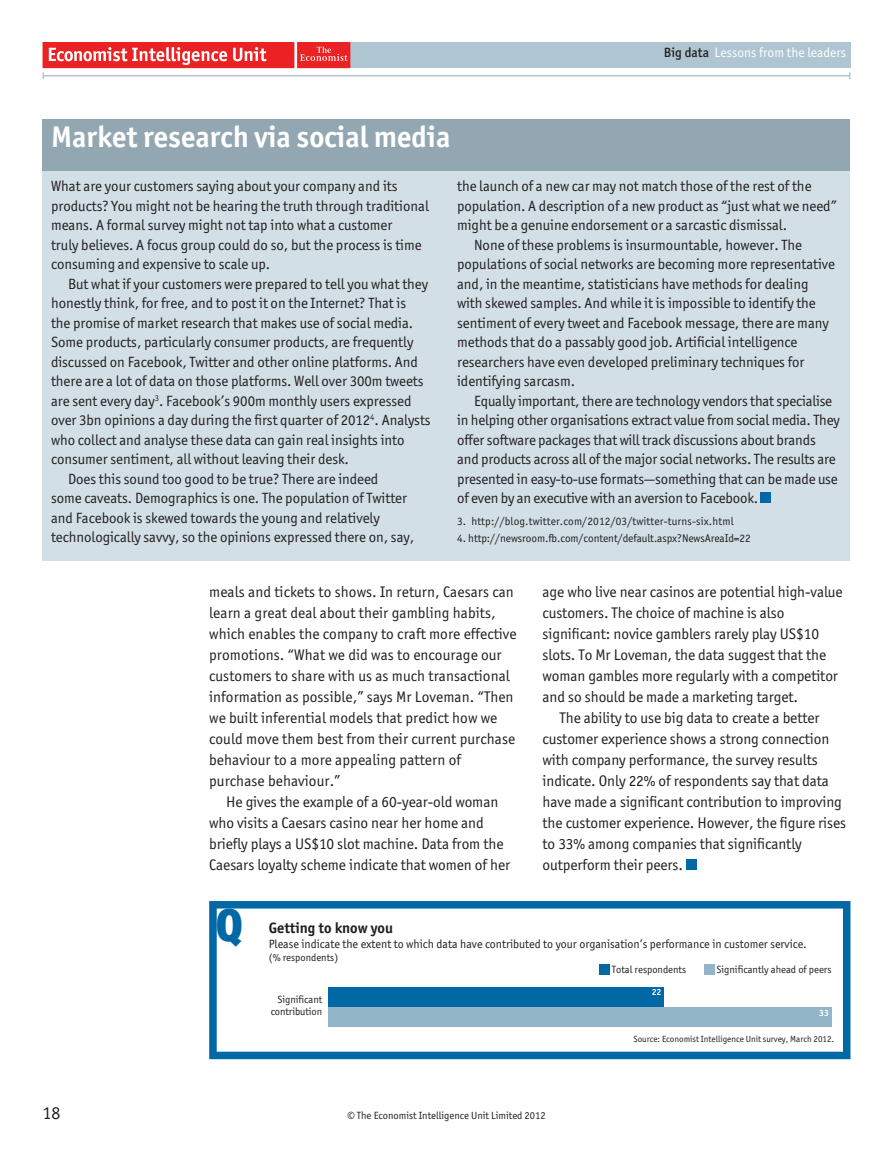
<style>
.page{position:relative;width:893px;height:1149px;background:#fff}
.page>*{position:absolute;margin:0;border:0;box-sizing:border-box;transform-origin:0 0}
.t1{font:900 45px "Officina Display";color:#0068a5}
.t2{font:700 30px "Officina San ITC";color:#fff}
.t3{font:18px "Officina San ITC";color:#231f20}
.t4{font:15.3px/21px "Officina San ITC";letter-spacing:-.005em;color:#231f20}
.t5{font:700 15px "Officina San ITC";color:#231f20}
.t6{font:14.85px/19.5px "Officina San ITC";color:#231f20}
.t7{font:13.5px "Officina San ITC";color:#fff}
.t8{font:12px "Officina San ITC";color:#231f20}
.t9{font:11.25px "Officina San ITC";letter-spacing:-.005em;color:#231f20}
.t10{font:11.25px "Officina San ITC";letter-spacing:.015em;color:#231f20}
.t11{font:10.5px/12px "Officina San ITC";color:#231f20;text-align:right}
.t12{font:9px "Officina San ITC";color:#231f20}
.t13{font:700 9px "Officina San ITC";color:#fff}
.s1{font-weight:500;color:#231f20}
</style>
<div class="page">
<div style="left:350px;top:43px;width:500px;height:25px;background:#afc6d2"></div>
<hr style="left:43px;top:75px;width:807px;height:1px;background:#afc6d2">
<div style="left:297px;top:43px;width:53px;height:25px;background:#eb2224"></div>
<svg style="left:300px;top:47px;width:47px;height:14px"></svg>
<div style="left:43px;top:43px;width:251px;height:25px;background:#eb2224"></div>
<svg style="left:49px;top:47px;width:178px;height:18px"></svg>
<svg style="left:233px;top:47px;width:33px;height:14px"></svg>
<div style="left:686px;top:859px;width:11px;height:11px;background:#0068a5"></div>
<svg style="left:209px;top:901px;width:641px;height:157px"></svg>
<div style="left:328px;top:1006px;width:504px;height:20px;background:#92b5c7"></div>
<div style="left:328px;top:986px;width:336px;height:20px;background:#0068a5"></div>
<div style="left:600px;top:964px;width:10px;height:10px;background:#0068a5"></div>
<div style="left:704px;top:964px;width:11px;height:10px;background:#92b5c7"></div>
<div style="left:43px;top:171px;width:807px;height:389px;background:#d2dfe6"></div>
<div style="left:760px;top:492px;width:11px;height:11px;background:#0068a5"></div>
<div style="left:43px;top:119px;width:807px;height:51px;background:#93a7b2"></div>
<p class="t7" style="left:664px;top:46px;width:184px"><span class="s1">Big data</span> Lessons from the leaders</p>
<h2 class="t2" style="left:51px;top:122px;width:401px">Market research via social media</h2>
<p class="t6" style="left:51px;top:177px;width:379px">What are your customers saying about your company and its products? You might not be hearing the truth through traditional means. A formal survey might not tap into what a customer<br>truly believes. A focus group could do so, but the process is time consuming and expensive to scale up.</p>
<p class="t6" style="left:68px;top:274px;width:362px">But what if your customers were prepared to tell you what they</p>
<p class="t6" style="left:51px;top:294px;width:357px">honestly think, for free, and to post it on the Internet? That is</p>
<p class="t6" style="left:51px;top:313px;width:364px">the promise of market research that makes use of social media.</p>
<p class="t6" style="left:51px;top:333px;width:364px">Some products, particularly consumer products, are frequently</p>
<p class="t6" style="left:51px;top:352px;width:368px">discussed on Facebook, Twitter and other online platforms. And</p>
<p class="t6" style="left:51px;top:372px;width:374px">there are a lot of data on those platforms. Well over 300m tweets</p>
<p class="t6" style="left:51px;top:391px;width:362px">are sent every day<sup>3</sup>. Facebook’s 900m monthly users expressed</p>
<p class="t6" style="left:51px;top:411px;width:381px">over 3bn opinions a day during the first quarter of 2012<sup>4</sup>. Analysts</p>
<p class="t6" style="left:51px;top:430px;width:355px">who collect and analyse these data can gain real insights into</p>
<p class="t6" style="left:51px;top:450px;width:299px">consumer sentiment, all without leaving their desk.</p>
<p class="t6" style="left:68px;top:469px;width:312px">Does this sound too good to be true? There are indeed</p>
<p class="t6" style="left:51px;top:489px;width:358px">some caveats. Demographics is one. The population of Twitter</p>
<p class="t6" style="left:51px;top:508px;width:330px">and Facebook is skewed towards the young and relatively</p>
<p class="t6" style="left:51px;top:528px;width:365px">technologically savvy, so the opinions expressed there on, say,</p>
<p class="t6" style="left:457px;top:177px;width:356px">the launch of a new car may not match those of the rest of the</p>
<p class="t6" style="left:457px;top:196px;width:381px">population. A description of a new product as “just what we need”</p>
<p class="t6" style="left:457px;top:216px;width:332px">might be a genuine endorsement or a sarcastic dismissal.</p>
<p class="t6" style="left:474px;top:235px;width:329px">None of these problems is insurmountable, however. The</p>
<p class="t6" style="left:457px;top:255px;width:379px">populations of social networks are becoming more representative</p>
<p class="t6" style="left:457px;top:274px;width:353px">and, in the meantime, statisticians have methods for dealing</p>
<p class="t6" style="left:457px;top:294px;width:360px">with skewed samples. And while it is impossible to identify the</p>
<p class="t6" style="left:457px;top:313px;width:373px">sentiment of every tweet and Facebook message, there are many</p>
<p class="t6" style="left:457px;top:333px;width:342px">methods that do a passably good job. Artificial intelligence</p>
<p class="t6" style="left:457px;top:352px;width:349px">researchers have even developed preliminary techniques for</p>
<p class="t6" style="left:457px;top:372px;width:119px">identifying sarcasm.</p>
<p class="t6" style="left:474px;top:391px;width:360px">Equally important, there are technology vendors that specialise</p>
<p class="t6" style="left:457px;top:411px;width:384px">in helping other organisations extract value from social media. They</p>
<p class="t6" style="left:457px;top:430px;width:360px">offer software packages that will track discussions about brands</p>
<p class="t6" style="left:457px;top:450px;width:380px">and products across all of the major social networks. The results are</p>
<p class="t6" style="left:457px;top:469px;width:382px">presented in easy-to-use formats—something that can be made use</p>
<p class="t6" style="left:457px;top:489px;width:302px">of even by an executive with an aversion to Facebook.</p>
<p class="t10" style="left:457px;top:515px;width:278px">3. http://blog.twitter.com/2012/03/twitter-turns-six.html</p>
<p class="t9" style="left:457px;top:532px;width:295px">4. http://newsroom.fb.com/content/default.aspx?NewsAreaId=22</p>
<p class="t4" style="left:209px;top:581px;width:309px">meals and tickets to shows. In return, Caesars can learn a great deal about their gambling habits, which enables the company to craft more effective promotions. “What we did was to encourage our customers to share with us as much transactional information as possible,” says Mr Loveman. “Then we built inferential models that predict how we could move them best from their current purchase behaviour to a more appealing pattern of purchase behaviour.”</p>
<p class="t4" style="left:209px;top:791px;width:302px;text-indent:17px">He gives the example of a 60-year-old woman who visits a Caesars casino near her home and briefly plays a US$10 slot machine. Data from the Caesars loyalty scheme indicate that women of her</p>
<p class="t4" style="left:543px;top:581px;width:302px">age who live near casinos are potential high-value</p>
<p class="t4" style="left:543px;top:602px;width:243px">customers. The choice of machine is also</p>
<p class="t4" style="left:543px;top:623px;width:278px">significant: novice gamblers rarely play US$10</p>
<p class="t4" style="left:543px;top:644px;width:285px">slots. To Mr Loveman, the data suggest that the</p>
<p class="t4" style="left:543px;top:665px;width:297px">woman gambles more regularly with a competitor</p>
<p class="t4" style="left:543px;top:686px;width:257px">and so should be made a marketing target.</p>
<p class="t4" style="left:560px;top:707px;width:261px">The ability to use big data to create a better</p>
<p class="t4" style="left:543px;top:728px;width:288px">customer experience shows a strong connection</p>
<p class="t4" style="left:543px;top:749px;width:277px">with company performance, the survey results</p>
<p class="t4" style="left:543px;top:770px;width:288px">indicate. Only 22% of respondents say that data</p>
<p class="t4" style="left:543px;top:791px;width:301px">have made a significant contribution to improving</p>
<p class="t4" style="left:543px;top:812px;width:305px">the customer experience. However, the figure rises</p>
<p class="t4" style="left:543px;top:833px;width:261px">to 33% among companies that significantly</p>
<p class="t4" style="left:543px;top:854px;width:142px">outperform their peers.</p>
<p class="t3" style="left:43px;top:1103px;width:19px">18</p>
<h1 class="t1" style="left:216px;top:903px;width:28px">Q</h1>
<p class="t5" style="left:269px;top:920px;width:126px">Getting to know you</p>
<p class="t8" style="left:269px;top:937px;width:539px">Please indicate the extent to which data have contributed to your organisation’s performance in customer service.</p>
<p class="t11" style="left:269px;top:951px;width:71px">(% respondents)</p>
<p class="t11" style="left:271px;top:993px;width:53px">Significant contribution</p>
<p class="t11" style="left:612px;top:963px;width:76px">Total respondents</p>
<p class="t11" style="left:716px;top:963px;width:116px">Significantly ahead of peers</p>
<p class="t13" style="left:652px;top:987px;width:11px">22</p>
<p class="t13" style="left:819px;top:1008px;width:11px">33</p>
<p class="t11" style="left:347px;top:1109px;width:200px">© The Economist Intelligence Unit Limited 2012</p>
<p class="t12" style="left:633px;top:1034px;width:202px">Source: Economist Intelligence Unit survey, March 2012.</p>
</div>
